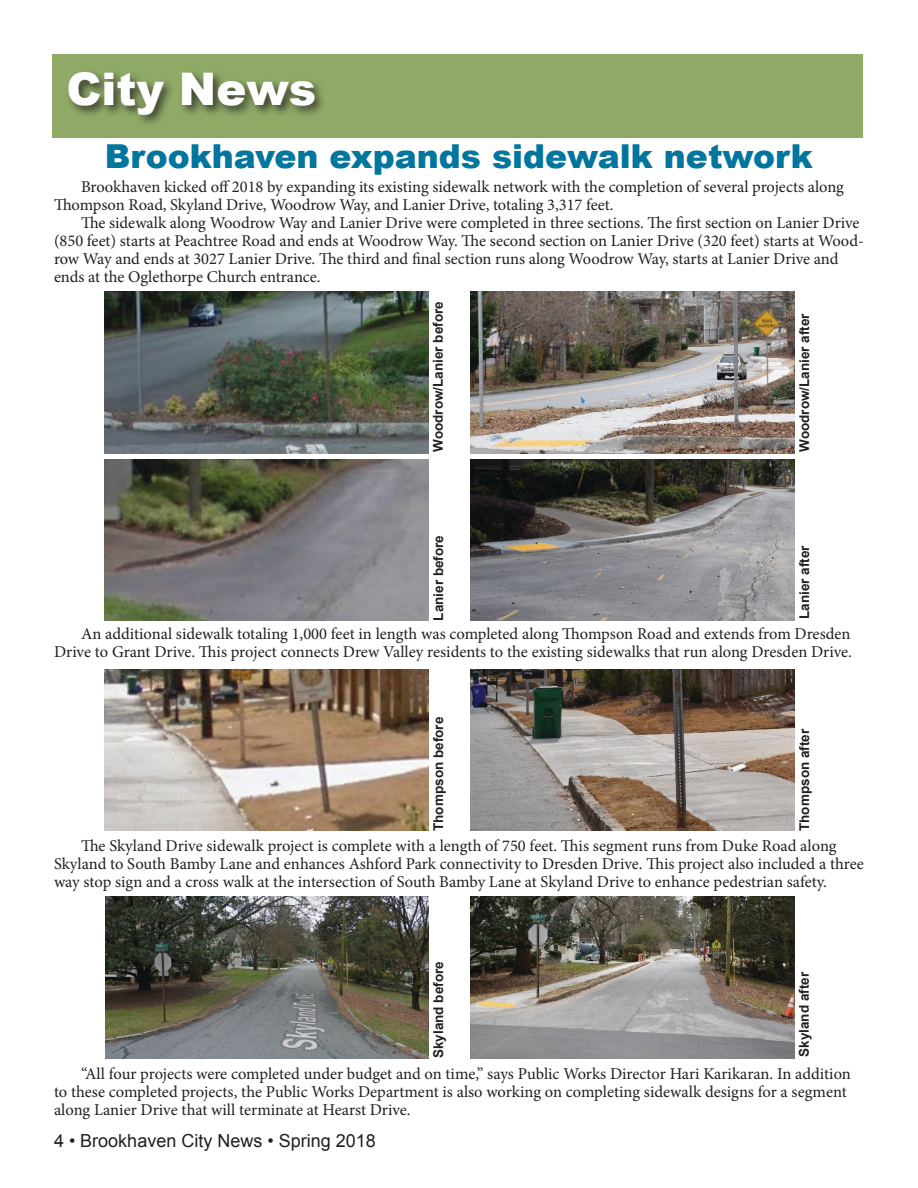
<style>
.page{position:relative;width:918px;height:1188px;background:#fff}
.page>*{position:absolute;margin:0;border:0;box-sizing:border-box;transform-origin:0 0}
.t1{font:900 45px "Arial";color:#fff}
.t2{font:900 33px "Arial";color:#00759d}
.t3{font:18px "Arial";color:#231f20}
.t4{font:16.5px/18px "Minion Pro";letter-spacing:-.005em;color:#231f20}
.t5{font:700 13.5px "Arial";color:#231f20}
</style>
<div class="page">
<div style="left:53px;top:54px;width:810px;height:83px;background:#8eaa66"></div>
<div style="left:65px;top:69px;width:262px;height:58px;background:#231f20;opacity:.75"></div>
<img style="left:105px;top:292px;width:324px;height:162px">
<img style="left:105px;top:459px;width:324px;height:162px">
<img style="left:105px;top:669px;width:324px;height:162px">
<img style="left:105px;top:896px;width:323px;height:162px">
<img style="left:471px;top:896px;width:324px;height:162px">
<img style="left:471px;top:669px;width:324px;height:161px">
<img style="left:471px;top:459px;width:324px;height:162px">
<img style="left:471px;top:292px;width:324px;height:162px">
<p class="t1" style="left:66px;top:56px;width:251px">City News</p>
<p class="t2" style="left:105px;top:132px;width:710px">Brookhaven expands sidewalk network</p>
<p class="t4" style="left:54px;top:178px;width:791px;text-indent:27px">Brookhaven kicked off 2018 by expanding its existing sidewalk network with the completion of several projects along<br>Thompson Road, Skyland Drive, Woodrow Way, and Lanier Drive, totaling 3,317 feet.</p>
<p class="t4" style="left:54px;top:214px;width:812px;text-indent:27px">The sidewalk along Woodrow Way and Lanier Drive were completed in three sections. The first section on Lanier Drive (850 feet) starts at Peachtree Road and ends at Woodrow Way. The second section on Lanier Drive (320 feet) starts at Wood&shy;row Way and ends at 3027 Lanier Drive. The third and final section runs along Woodrow Way, starts at Lanier Drive and ends at the Oglethorpe Church entrance.</p>
<p class="t5" style="left:429px;top:452px;width:152px;rotate:-90deg">Woodrow/Lanier before</p>
<p class="t5" style="left:429px;top:621px;width:87px;rotate:-90deg">Lanier before</p>
<p class="t5" style="left:795px;top:452px;width:140px;rotate:-90deg">Woodrow/Lanier after</p>
<p class="t5" style="left:795px;top:619px;width:75px;rotate:-90deg">Lanier after</p>
<p class="t4" style="left:54px;top:625px;width:799px;text-align:right">An additional sidewalk totaling 1,000 feet in length was completed along Thompson Road and extends from Dresden<br>Drive to Grant Drive. This project connects Drew Valley residents to the existing sidewalks that run along Dresden Drive.</p>
<p class="t5" style="left:429px;top:831px;width:116px;rotate:-90deg">Thompson before</p>
<p class="t5" style="left:795px;top:831px;width:104px;rotate:-90deg">Thompson after</p>
<p class="t4" style="left:54px;top:837px;width:811px;text-indent:27px">The Skyland Drive sidewalk project is complete with a length of 750 feet. This segment runs from Duke Road along<br>Skyland to South Bamby Lane and enhances Ashford Park connectivity to Dresden Drive. This project also included a three way stop sign and a cross walk at the intersection of South Bamby Lane at Skyland Drive to enhance pedestrian safety.</p>
<p class="t5" style="left:429px;top:1058px;width:98px;rotate:-90deg">Skyland before</p>
<p class="t5" style="left:795px;top:1057px;width:86px;rotate:-90deg">Skyland after</p>
<p class="t4" style="left:54px;top:1065px;width:798px;text-indent:27px">“All four projects were completed under budget and on time,” says Public Works Director Hari Karikaran. In addition to these completed projects, the Public Works Department is also working on completing sidewalk designs for a segment along Lanier Drive that will terminate at Hearst Drive.</p>
<p class="t3" style="left:54px;top:1129px;width:323px">4 • Brookhaven City News • Spring 2018</p>
</div>
